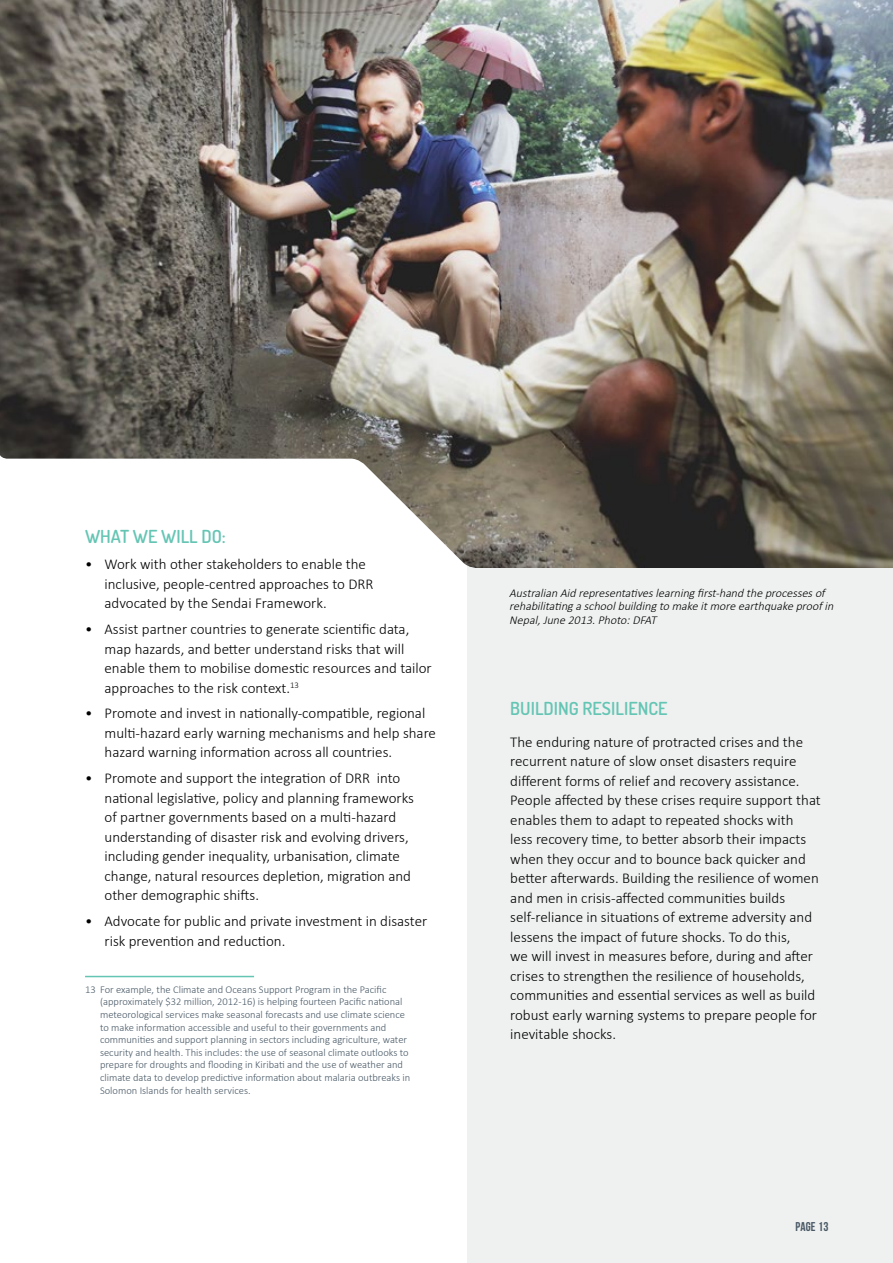
<style>
.page{position:relative;width:893px;height:1263px;background:#fff}
.page>*{position:absolute;margin:0;border:0;box-sizing:border-box;transform-origin:0 0}
.t1{font:600 18px "Dosis";color:#65c5b4}
.Body{font:300 15px/19.5px "Calibri";color:#000}
.t2{font:12.75px "Bebas Neue";letter-spacing:.02em;color:#485865}
.Captions{font:italic 300 12px/13.5px "Calibri";color:#000}
.Footnote{font:300 10.5px/12.6px "Calibri";color:#485865}
</style>
<div class="page">
<div style="left:468px;top:0;width:425px;height:1263px;background:#eff1f0"></div>
<img style="left:0;top:0;width:893px;height:568px">
<hr style="left:85px;top:976px;width:169px;height:1px;background:#65c5b4">
<h3 class="t1" style="left:85px;top:525px;width:142px">WHAT WE WILL DO:</h3>
<p class="Body" style="left:105px;top:554px;width:270px;text-indent:-20px">• Work with other stakeholders to enable the inclusive, people-centred approaches to DRR advocated by the Sendai Framework.</p>
<p class="Body" style="left:105px;top:619px;width:329px;text-indent:-20px">• Assist partner countries to generate scientific data, map hazards, and better understand risks that will enable them to mobilise domestic resources and tailor approaches to the risk context.<sup>13</sup></p>
<p class="Body" style="left:105px;top:703px;width:333px;text-indent:-20px">• Promote and invest in nationally-compatible, regional multi-hazard early warning mechanisms and help share hazard warning information across all countries.</p>
<p class="Body" style="left:105px;top:768px;width:311px;text-indent:-20px">• Promote and support the integration of DRR into national legislative, policy and planning frameworks of partner governments based on a multi-hazard understanding of disaster risk and evolving drivers, including gender inequality, urbanisation, climate change, natural resources depletion, migration and other demographic shifts.</p>
<p class="Body" style="left:105px;top:911px;width:324px;text-indent:-20px">• Advocate for public and private investment in disaster risk prevention and reduction.</p>
<p class="Footnote" style="left:100px;top:982px;width:312px;text-indent:-15px">13 For example, the Climate and Oceans Support Program in the Pacific (approximately $32 million, 2012-16) is helping fourteen Pacific national meteorological services make seasonal forecasts and use climate science to make information accessible and useful to their governments and communities and support planning in sectors including agriculture, water security and health. This includes: the use of seasonal climate outlooks to prepare for droughts and flooding in Kiribati and the use of weather and climate data to develop predictive information about malaria outbreaks in Solomon Islands for health services.</p>
<p class="Captions" style="left:509px;top:585px;width:329px">Australian Aid representativeslearning first-hand the processesof rehabilitating a schoolbuilding to make itmore earthquake proofin<br>Nepal,June 2013.Photo:DFAT</p>
<h3 class="t1" style="left:510px;top:696px;width:159px">BUILDING RESILIENCE</h3>
<p class="Body" style="left:510px;top:731px;width:312px">The enduring nature of protracted crises and the recurrent nature of slow onset disasters require different forms of relief and recovery assistance.<br>People affected by these crises require support that enables them to adapt to repeated shocks with<br>less recovery time, to better absorb their impacts when they occur and to bounce back quicker and better afterwards. Building the resilience of women and men in crisis-affected communities builds self-reliance in situations of extreme adversity and lessens the impact of future shocks. To do this,<br>we will invest in measures before, during and after crises to strengthen the resilience of households, communities and essential services as well as build robust early warning systems to prepare people for inevitable shocks.</p>
<p class="t2" style="left:795px;top:1219px;width:35px">PAGE 13</p>
</div>
